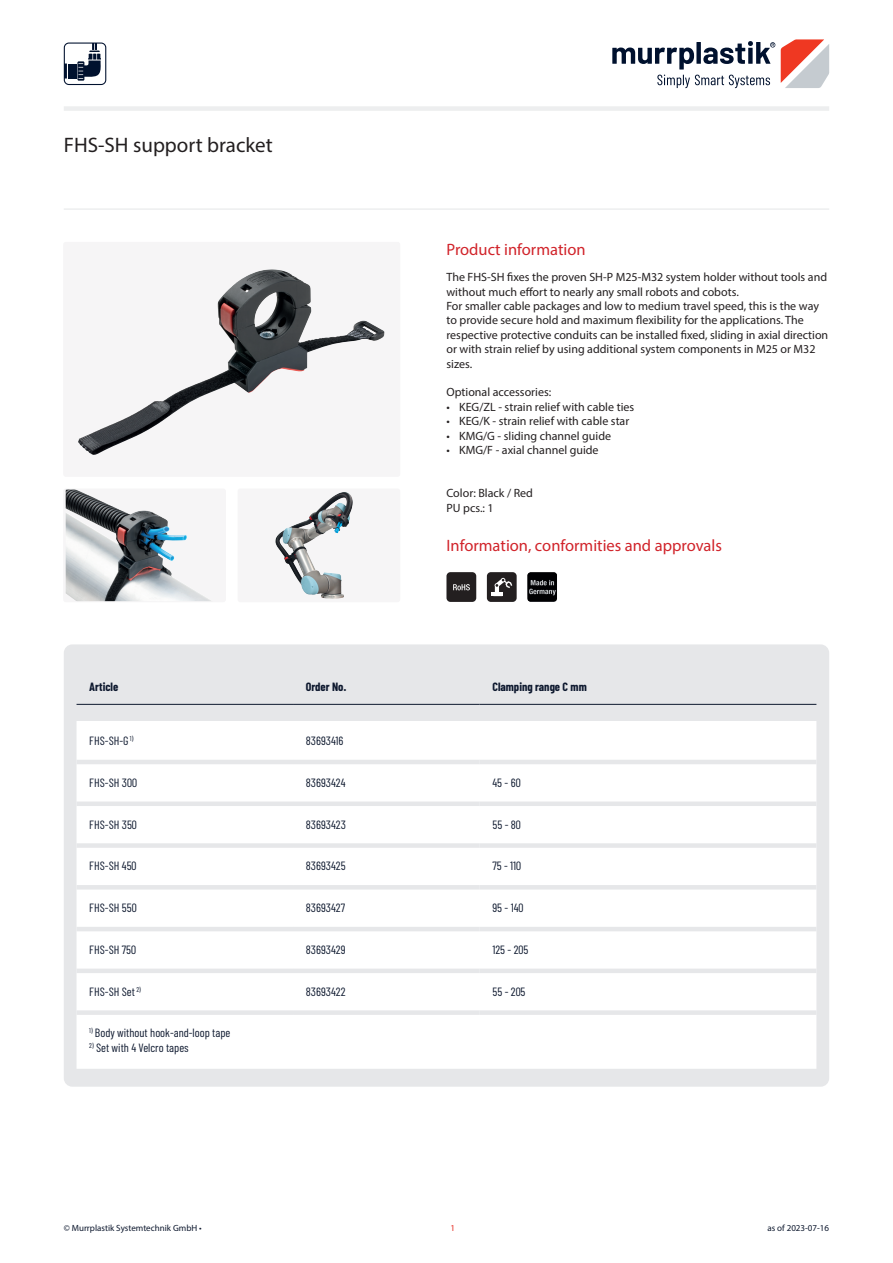
<style>
.page{position:relative;width:893px;height:1263px;background:#fff}
.page>*{position:absolute;margin:0;border:0;box-sizing:border-box;transform-origin:0 0}
.t1{font:21px "Myriad Pro";color:#231f20}
.t2{font:16.5px "Myriad Pro";color:#d1232a}
.t3{font:12px/14.4px "Myriad Pro";color:#231f20}
.t4{font:12px "Barlow Condensed";color:#0d182e}
.t5{font:700 12px "Barlow Condensed";color:#0d182e}
.t6{font:9px "Myriad Pro";color:#0d182e}
.t7{font:9px "Myriad Pro";color:#e62e24}
</style>
<div class="page">
<svg style="left:64px;top:43px;width:42px;height:42px"></svg>
<svg style="left:781px;top:39px;width:48px;height:49px"></svg>
<svg style="left:612px;top:41px;width:163px;height:47px"></svg>
<div style="left:64px;top:106px;width:765px;height:5px;background:#edeeef"></div>
<hr style="left:64px;top:208px;width:765px;height:2px;background:#edeeef">
<div style="left:64px;top:242px;width:336px;height:234px;background:#f6f5f6;border-radius:2px"></div>
<img style="left:78px;top:269px;width:307px;height:186px">
<div style="left:64px;top:242px;width:336px;height:234px;border:1px solid #f6f5f6;border-radius:2px"></div>
<div style="left:64px;top:489px;width:161px;height:113px;background:#f6f5f6;border-radius:2px"></div>
<img style="left:66px;top:491px;width:143px;height:109px">
<div style="left:64px;top:489px;width:162px;height:113px;border:1px solid #f6f5f6;border-radius:2px"></div>
<div style="left:238px;top:489px;width:162px;height:113px;background:#f6f5f6;border-radius:2px"></div>
<img style="left:275px;top:494px;width:63px;height:61px">
<div style="left:238px;top:489px;width:162px;height:113px;border:1px solid #f6f5f6;border-radius:2px"></div>
<div style="left:446px;top:572px;width:30px;height:30px;background:#231f20;border-radius:4px"></div>
<svg style="left:453px;top:584px;width:17px;height:6px"></svg>
<div style="left:487px;top:572px;width:30px;height:30px;background:#231f20;border-radius:4px"></div>
<svg style="left:494px;top:578px;width:18px;height:18px"></svg>
<hr style="left:491px;top:592px;width:11px;height:4px;background:#fff">
<img style="left:527px;top:572px;width:30px;height:30px">
<div style="left:64px;top:644px;width:765px;height:443px;background:#e6e7e9;border-radius:9px"></div>
<div style="left:77px;top:721px;width:739px;height:348px;background:#fff"></div>
<hr style="left:77px;top:760px;width:216px;height:4px;background:#e6e7e9">
<hr style="left:293px;top:760px;width:187px;height:4px;background:#e6e7e9">
<hr style="left:480px;top:760px;width:336px;height:4px;background:#e6e7e9">
<div style="left:77px;top:801px;width:216px;height:5px;background:#e6e7e9"></div>
<div style="left:293px;top:801px;width:187px;height:5px;background:#e6e7e9"></div>
<div style="left:480px;top:801px;width:336px;height:5px;background:#e6e7e9"></div>
<div style="left:77px;top:843px;width:216px;height:5px;background:#e6e7e9"></div>
<div style="left:293px;top:843px;width:187px;height:5px;background:#e6e7e9"></div>
<div style="left:480px;top:843px;width:336px;height:5px;background:#e6e7e9"></div>
<hr style="left:77px;top:885px;width:216px;height:4px;background:#e6e7e9">
<hr style="left:293px;top:885px;width:187px;height:4px;background:#e6e7e9">
<hr style="left:480px;top:885px;width:336px;height:4px;background:#e6e7e9">
<hr style="left:77px;top:927px;width:216px;height:4px;background:#e6e7e9">
<hr style="left:293px;top:927px;width:187px;height:4px;background:#e6e7e9">
<hr style="left:480px;top:927px;width:336px;height:4px;background:#e6e7e9">
<div style="left:77px;top:968px;width:216px;height:5px;background:#e6e7e9"></div>
<div style="left:293px;top:968px;width:187px;height:5px;background:#e6e7e9"></div>
<div style="left:480px;top:968px;width:336px;height:5px;background:#e6e7e9"></div>
<div style="left:77px;top:1010px;width:216px;height:5px;background:#e6e7e9"></div>
<div style="left:293px;top:1010px;width:187px;height:5px;background:#e6e7e9"></div>
<div style="left:480px;top:1010px;width:336px;height:5px;background:#e6e7e9"></div>
<hr style="left:77px;top:704px;width:216px;height:1px;background:#0d182e">
<hr style="left:293px;top:704px;width:187px;height:1px;background:#0d182e">
<hr style="left:480px;top:704px;width:336px;height:1px;background:#0d182e">
<h1 class="t1" style="left:64px;top:132px;width:210px">FHS-SH support bracket</h1>
<h2 class="t2" style="left:446px;top:239px;width:141px">Product information</h2>
<p class="t3" style="left:446px;top:270px;width:383px">The FHS-SH fixes the proven SH-P M25-M32 system holder without tools and without much effort to nearly any small robots and cobots.<br>For smaller cable packages and low to medium travel speed, this is the way to provide secure hold and maximum flexibility for the applications. The respective protective conduits can be installed fixed, sliding in axial direction or with strain relief by using additional system components in M25 or M32 sizes.</p>
<p class="t3" style="left:446px;top:385px;width:106px">Optional accessories:</p>
<p class="t3" style="left:446px;top:399px;width:189px">• KEG/ZL - strain relief with cable ties</p>
<p class="t3" style="left:446px;top:414px;width:184px">• KEG/K - strain relief with cable star</p>
<p class="t3" style="left:446px;top:428px;width:166px">• KMG/G - sliding channel guide</p>
<p class="t3" style="left:446px;top:443px;width:154px">• KMG/F - axial channel guide</p>
<p class="t3" style="left:446px;top:486px;width:88px">Color: Black / Red<br>PU pcs.: 1</p>
<h2 class="t2" style="left:446px;top:535px;width:277px">Information, conformities and approvals</h2>
<p class="t5" style="left:89px;top:679px;width:31px">Article</p>
<p class="t5" style="left:306px;top:679px;width:42px">Order No.</p>
<p class="t5" style="left:492px;top:679px;width:96px">Clamping range C mm</p>
<p class="t4" style="left:89px;top:733px;width:45px">FHS-SH-G <sup>1)</sup></p>
<p class="t4" style="left:306px;top:733px;width:39px">83693416</p>
<p class="t4" style="left:89px;top:775px;width:49px">FHS-SH 300</p>
<p class="t4" style="left:306px;top:775px;width:41px">83693424</p>
<p class="t4" style="left:492px;top:775px;width:30px">45 - 60</p>
<p class="t4" style="left:89px;top:817px;width:49px">FHS-SH 350</p>
<p class="t4" style="left:306px;top:817px;width:42px">83693423</p>
<p class="t4" style="left:492px;top:817px;width:30px">55 - 80</p>
<p class="t4" style="left:89px;top:858px;width:49px">FHS-SH 450</p>
<p class="t4" style="left:306px;top:858px;width:41px">83693425</p>
<p class="t4" style="left:492px;top:858px;width:30px">75 - 110</p>
<p class="t4" style="left:89px;top:900px;width:49px">FHS-SH 550</p>
<p class="t4" style="left:306px;top:900px;width:41px">83693427</p>
<p class="t4" style="left:492px;top:900px;width:33px">95 - 140</p>
<p class="t4" style="left:89px;top:942px;width:48px">FHS-SH 750</p>
<p class="t4" style="left:306px;top:942px;width:41px">83693429</p>
<p class="t4" style="left:492px;top:942px;width:37px">125 - 205</p>
<p class="t4" style="left:89px;top:984px;width:53px">FHS-SH Set <sup>2)</sup></p>
<p class="t4" style="left:306px;top:984px;width:41px">83693422</p>
<p class="t4" style="left:492px;top:984px;width:35px">55 - 205</p>
<p class="t4" style="left:89px;top:1025px;width:143px"><sup>1)</sup> Body without hook-and-loop tape</p>
<p class="t4" style="left:89px;top:1040px;width:101px"><sup>2)</sup> Set with 4 Velcro tapes</p>
<p class="t6" style="left:64px;top:1223px;width:140px">© Murrplastik Systemtechnik GmbH •</p>
<p class="t7" style="left:451px;top:1223px;width:6px">1</p>
<p class="t6" style="left:767px;top:1223px;width:63px">as of 2023-07-16</p>
</div>
